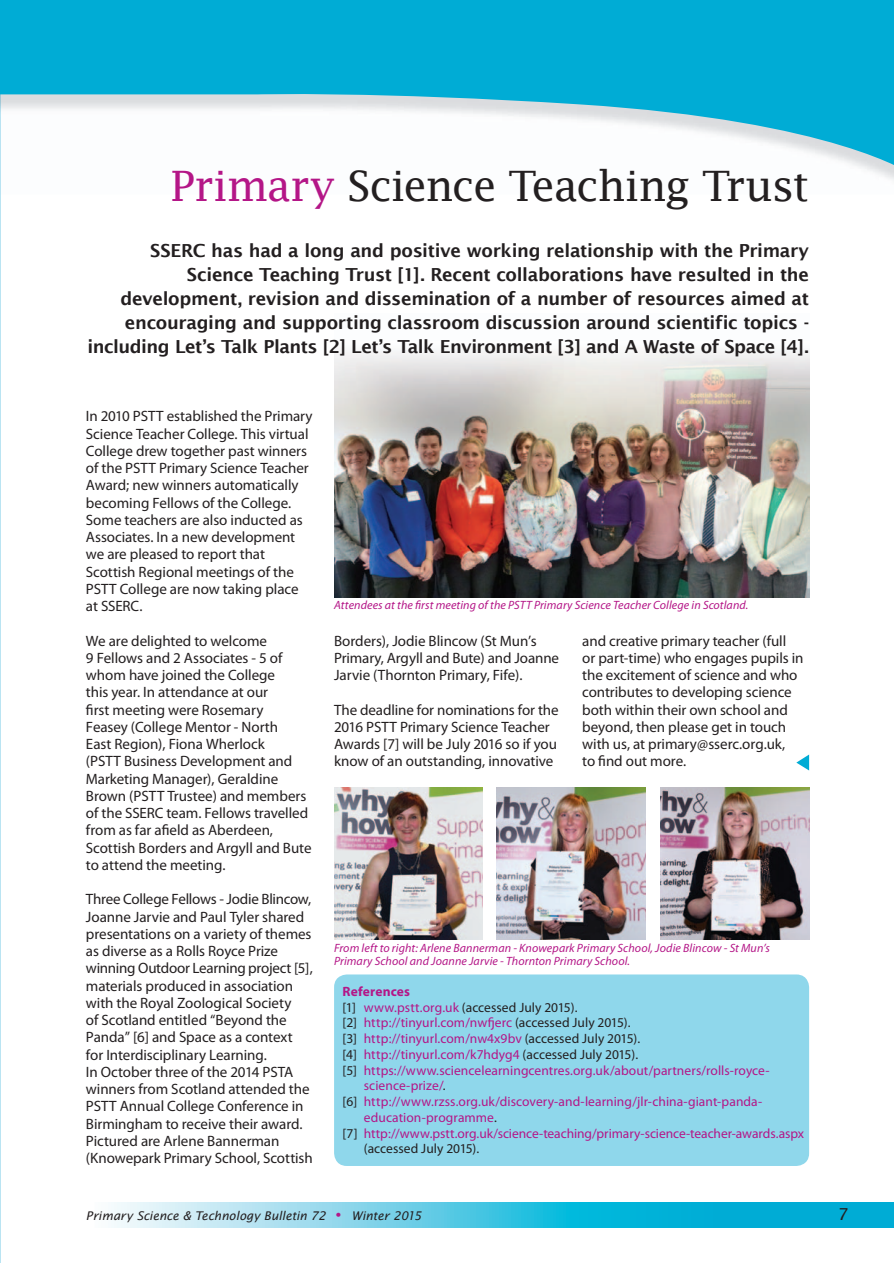
<style>
.page{position:relative;width:894px;height:1263px;background:#fff}
.page>*{position:absolute;margin:0;border:0;box-sizing:border-box;transform-origin:0 0}
.t1{font:42px "Lucida Fax";letter-spacing:-.03em;color:#231f20}
.t2{font:600 18px/24px "Lucida Sans";letter-spacing:-.02em;color:#231f20;text-align:right}
.t3{font:16.5px "Lucida Sans";color:#231f20}
.t4{font:15px/17.2px "Myriad Pro";letter-spacing:-.005em;color:#231f20}
.t5{font:13.5px "Myriad Pro";letter-spacing:.005em;color:#b41687}
.t6{font:13.5px "Myriad Pro";letter-spacing:.005em;color:#231f20}
.t7{font:700 13.5px "Myriad Pro";letter-spacing:.01em;color:#b41687}
.t8{font:italic 12px/13.5px "Myriad Pro";letter-spacing:.01em;color:#b41687}
.t9{font:italic 12px "Lucida Sans";color:#231f20}
.s1{color:#b41687}
.s2{color:#231f20}
.s3{font-style:normal;font-size:28.5px;color:#b41687}
</style>
<div class="page">
<img style="left:334px;top:351px;width:475px;height:246px">
<hr style="left:0;top:194px;width:1px;height:1069px;background:#bae4f2">
<svg style="left:111px;top:1202px;width:783px;height:26px"></svg>
<img style="left:0;top:174px;width:1px;height:20px">
<svg style="left:0;top:0;width:894px;height:174px;fill:#00acd5"></svg>
<div style="left:334px;top:974px;width:475px;height:192px;background:#8fd7eb;border-radius:13px"></div>
<img style="left:660px;top:787px;width:149px;height:153px">
<img style="left:497px;top:787px;width:148px;height:153px">
<img style="left:334px;top:787px;width:149px;height:153px">
<svg style="left:796px;top:754px;width:13px;height:16px"></svg>
<h1 class="t1" style="left:170px;top:162px;width:640px"><span class="s1">Primary</span> Science Teaching Trust</h1>
<p class="t2" style="left:87px;top:239px;width:723px">SSERC has had a long and positive working relationship with the Primary Science Teaching Trust [1]. Recent collaborations have resulted in the development, revision and dissemination of a number of resources aimed at encouraging and supporting classroom discussion around scientific topics - including Let’s Talk Plants [2] Let’s Talk Environment [3] and A Waste of Space [4].</p>
<p class="t4" style="left:86px;top:408px;width:228px">In 2010 PSTT established the Primary<br>Science Teacher College. This virtual<br>College drew together past winners of the PSTT Primary Science Teacher<br>Award; new winners automatically becoming Fellows of the College.<br>Some teachers are also inducted as<br>Associates. In a new development we are pleased to report that<br>Scottish Regional meetings of the<br>PSTT College are now taking place at SSERC.</p>
<p class="t4" style="left:86px;top:632px;width:227px">We are delighted to welcome<br>9 Fellows and 2 Associates - 5 of whom have joined the College<br>this year. In attendance at our<br>first meeting were Rosemary<br>Feasey (College Mentor - North<br>East Region), Fiona Wherlock<br>(PSTT Business Development and<br>Marketing Manager), Geraldine<br>Brown (PSTT Trustee) and members of the SSERC team. Fellows travelled from as far afield as Aberdeen,<br>Scottish Borders and Argyll and Bute to attend the meeting.</p>
<p class="t4" style="left:86px;top:891px;width:228px">Three College Fellows - Jodie Blincow, Joanne Jarvie and Paul Tyler shared presentations on a variety of themes as diverse as a Rolls Royce Prize winning Outdoor Learning project [5], materials produced in association with the Royal Zoological Society<br>of Scotland entitled “Beyond the Panda” [6] and Space as a context for Interdisciplinary Learning.<br>In October three of the 2014 PSTA winners from Scotland attended the PSTT Annual College Conference in Birmingham to receive their award.<br>Pictured are Arlene Bannerman (Knowepark Primary School, Scottish</p>
<p class="t8" style="left:334px;top:598px;width:416px">Attendees at the first meeting of the PSTT Primary Science Teacher College in Scotland.</p>
<p class="t4" style="left:334px;top:632px;width:226px">Borders), Jodie Blincow (St Mun’s<br>Primary, Argyll and Bute) and Joanne<br>Jarvie (Thornton Primary, Fife).</p>
<p class="t4" style="left:334px;top:701px;width:226px">The deadline for nominations for the 2016 PSTT Primary Science Teacher Awards [7] will be July 2016 so if you know of an outstanding, innovative</p>
<p class="t4" style="left:582px;top:632px;width:223px">and creative primary teacher (full<br>or part-time) who engages pupils in the excitement of science and who contributes to developing science both within their own school and beyond, then please get in touch with us, at primary@sserc.org.uk,<br>to find out more.</p>
<p class="t8" style="left:334px;top:941px;width:437px">From left to right: Arlene Bannerman - Knowepark Primary School, Jodie Blincow - St Mun’s<br>Primary School and Joanne Jarvie - Thornton Primary School.</p>
<p class="t7" style="left:342px;top:984px;width:69px">References</p>
<p class="t6" style="left:342px;top:1000px;width:236px">[1] <span class="s1">www.pstt.org.uk</span> (accessed July 2015).</p>
<p class="t5" style="left:342px;top:1015px;width:289px"><span class="s2">[2]</span> http://tinyurl.com/nwfjerc <span class="s2">(accessed July 2015).</span></p>
<p class="t5" style="left:342px;top:1031px;width:299px"><span class="s2">[3]</span> http://tinyurl.com/nw4x9bv <span class="s2">(accessed July 2015).</span></p>
<p class="t5" style="left:342px;top:1047px;width:297px"><span class="s2">[4]</span> http://tinyurl.com/k7hdyg4 <span class="s2">(accessed July 2015).</span></p>
<p class="t5" style="left:342px;top:1063px;width:428px"><span class="s2">[5]</span> https://www.sciencelearningcentres.org.uk/about/partners/rolls-royce-</p>
<p class="t5" style="left:364px;top:1078px;width:83px">science-prize/<span class="s2">.</span></p>
<p class="t5" style="left:342px;top:1094px;width:421px"><span class="s2">[6]</span> http://www.rzss.org.uk/discovery-and-learning/jlr-china-giant-panda-</p>
<p class="t5" style="left:364px;top:1110px;width:135px">education-programme<span class="s2">.</span></p>
<p class="t5" style="left:342px;top:1126px;width:463px"><span class="s2">[7]</span> http://www.pstt.org.uk/science-teaching/primary-science-teacher-awards.aspx</p>
<p class="t6" style="left:364px;top:1141px;width:117px">(accessed July 2015).</p>
<p class="t9" style="left:86px;top:1209px;width:337px">Primary Science &amp; Technology Bulletin 72 <span class="s3">•</span> Winter 2015</p>
<p class="t3" style="left:838px;top:1205px;width:12px">7</p>
</div>
